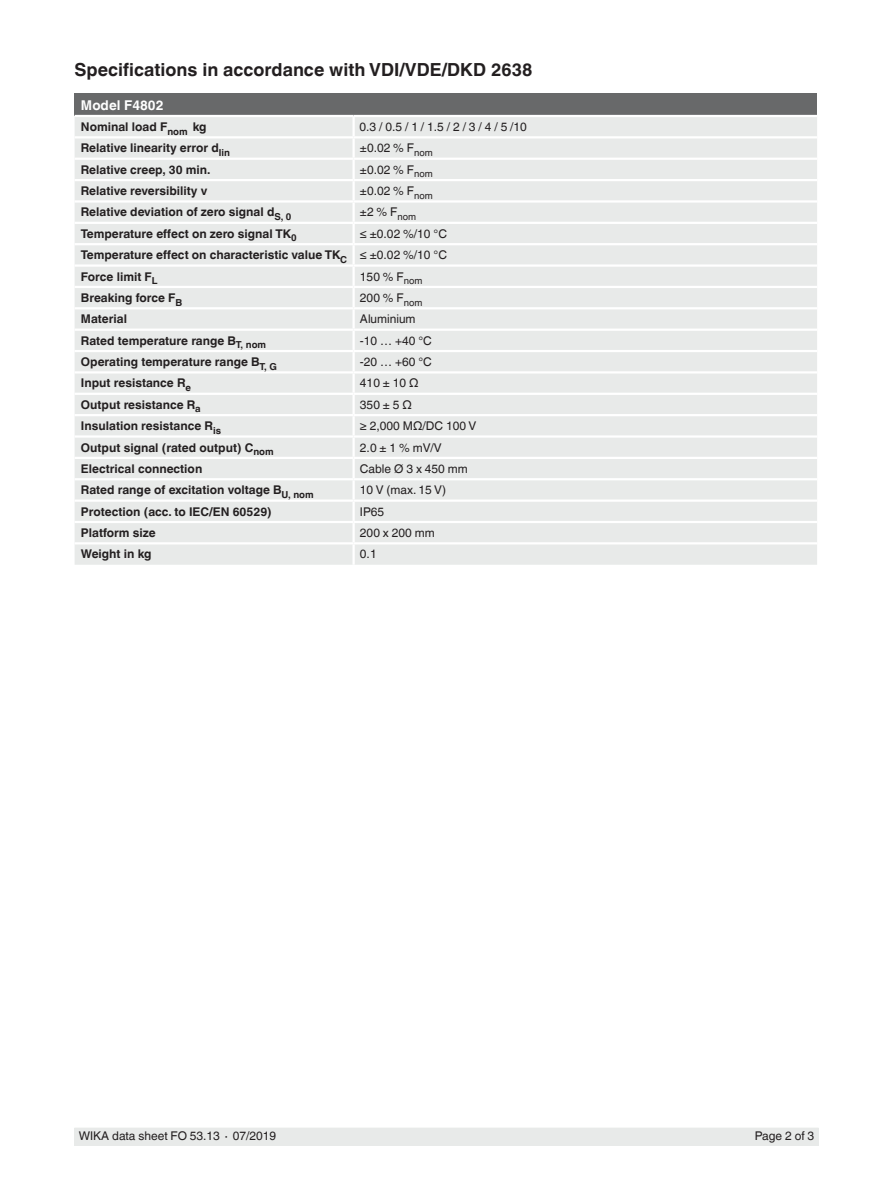
<style>
.page{position:relative;width:893px;height:1188px;background:#fff}
.page>*{position:absolute;margin:0;border:0;box-sizing:border-box;transform-origin:0 0}
.t1{font:700 18px "Helvetica World";color:#231f20}
.t2{font:700 13.5px "Helvetica World";color:#fff}
.t3{font:700 12px/21.3px "Helvetica World";color:#231f20;text-align:justify}
.t4{font:12px "Helvetica World";color:#231f20}
.s1{font-weight:400}
</style>
<div class="page">
<div style="left:74px;top:1128px;width:745px;height:17px;background:#e8eae9"></div>
<div style="left:75px;top:94px;width:742px;height:22px;background:#68696a"></div>
<div style="left:75px;top:117px;width:742px;height:448px;background:#e8eae9"></div>
<hr style="left:75px;top:115px;width:279px;height:2px;background:#fff">
<hr style="left:354px;top:115px;width:463px;height:2px;background:#fff">
<hr style="left:352px;top:117px;width:3px;height:19px;background:#fff">
<hr style="left:75px;top:136px;width:279px;height:2px;background:#fff">
<hr style="left:354px;top:136px;width:463px;height:2px;background:#fff">
<hr style="left:352px;top:138px;width:3px;height:20px;background:#fff">
<hr style="left:75px;top:158px;width:279px;height:2px;background:#fff">
<hr style="left:354px;top:158px;width:463px;height:2px;background:#fff">
<hr style="left:352px;top:160px;width:3px;height:19px;background:#fff">
<hr style="left:75px;top:179px;width:279px;height:2px;background:#fff">
<hr style="left:354px;top:179px;width:463px;height:2px;background:#fff">
<hr style="left:352px;top:181px;width:3px;height:19px;background:#fff">
<hr style="left:75px;top:200px;width:279px;height:3px;background:#fff">
<hr style="left:354px;top:200px;width:463px;height:3px;background:#fff">
<hr style="left:352px;top:203px;width:3px;height:19px;background:#fff">
<hr style="left:75px;top:222px;width:279px;height:2px;background:#fff">
<hr style="left:354px;top:222px;width:463px;height:2px;background:#fff">
<hr style="left:352px;top:224px;width:3px;height:19px;background:#fff">
<hr style="left:75px;top:243px;width:279px;height:2px;background:#fff">
<hr style="left:354px;top:243px;width:463px;height:2px;background:#fff">
<hr style="left:352px;top:245px;width:3px;height:19px;background:#fff">
<hr style="left:75px;top:264px;width:279px;height:3px;background:#fff">
<hr style="left:354px;top:264px;width:463px;height:3px;background:#fff">
<hr style="left:352px;top:267px;width:3px;height:19px;background:#fff">
<hr style="left:75px;top:286px;width:279px;height:2px;background:#fff">
<hr style="left:354px;top:286px;width:463px;height:2px;background:#fff">
<hr style="left:352px;top:288px;width:3px;height:19px;background:#fff">
<hr style="left:75px;top:307px;width:279px;height:2px;background:#fff">
<hr style="left:354px;top:307px;width:463px;height:2px;background:#fff">
<hr style="left:352px;top:309px;width:3px;height:20px;background:#fff">
<hr style="left:75px;top:329px;width:279px;height:2px;background:#fff">
<hr style="left:354px;top:329px;width:463px;height:2px;background:#fff">
<hr style="left:352px;top:331px;width:3px;height:19px;background:#fff">
<hr style="left:75px;top:350px;width:279px;height:2px;background:#fff">
<hr style="left:354px;top:350px;width:463px;height:2px;background:#fff">
<hr style="left:352px;top:352px;width:3px;height:19px;background:#fff">
<hr style="left:75px;top:371px;width:279px;height:3px;background:#fff">
<hr style="left:354px;top:371px;width:463px;height:3px;background:#fff">
<hr style="left:352px;top:374px;width:3px;height:19px;background:#fff">
<hr style="left:75px;top:393px;width:279px;height:2px;background:#fff">
<hr style="left:354px;top:393px;width:463px;height:2px;background:#fff">
<hr style="left:352px;top:395px;width:3px;height:19px;background:#fff">
<hr style="left:75px;top:414px;width:279px;height:2px;background:#fff">
<hr style="left:354px;top:414px;width:463px;height:2px;background:#fff">
<hr style="left:352px;top:416px;width:3px;height:19px;background:#fff">
<hr style="left:75px;top:435px;width:279px;height:3px;background:#fff">
<hr style="left:354px;top:435px;width:463px;height:3px;background:#fff">
<hr style="left:352px;top:438px;width:3px;height:19px;background:#fff">
<hr style="left:75px;top:457px;width:279px;height:2px;background:#fff">
<hr style="left:354px;top:457px;width:463px;height:2px;background:#fff">
<hr style="left:352px;top:459px;width:3px;height:19px;background:#fff">
<hr style="left:75px;top:478px;width:279px;height:2px;background:#fff">
<hr style="left:354px;top:478px;width:463px;height:2px;background:#fff">
<hr style="left:352px;top:480px;width:3px;height:20px;background:#fff">
<hr style="left:75px;top:500px;width:279px;height:2px;background:#fff">
<hr style="left:354px;top:500px;width:463px;height:2px;background:#fff">
<hr style="left:352px;top:502px;width:3px;height:19px;background:#fff">
<hr style="left:75px;top:521px;width:279px;height:2px;background:#fff">
<hr style="left:354px;top:521px;width:463px;height:2px;background:#fff">
<hr style="left:352px;top:523px;width:3px;height:19px;background:#fff">
<hr style="left:75px;top:542px;width:279px;height:2px;background:#fff">
<hr style="left:354px;top:542px;width:463px;height:2px;background:#fff">
<hr style="left:352px;top:544px;width:3px;height:21px;background:#fff">
<h1 class="t1" style="left:75px;top:60px;width:459px">Specifications in accordance with VDI/VDE/DKD 2638</h1>
<p class="t2" style="left:81px;top:97px;width:84px">Model F4802</p>
<p class="t3" style="left:81px;top:116px;width:127px">Nominal load F<sub>nom</sub> kg</p>
<p class="t4" style="left:360px;top:119px;width:169px">0.3 / 0.5 / 1 / 1.5 / 2 / 3 / 4 / 5 /10</p>
<p class="t3" style="left:81px;top:138px;width:151px">Relative linearity error d<sub>lin</sub></p>
<p class="t4" style="left:360px;top:141px;width:74px">±0.02 % F<sub>nom</sub></p>
<p class="t3" style="left:81px;top:159px;width:131px">Relative creep, 30 min.</p>
<p class="t4" style="left:360px;top:163px;width:74px">±0.02 % F<sub>nom</sub></p>
<p class="t3" style="left:81px;top:180px;width:128px">Relative reversibility v</p>
<p class="t4" style="left:360px;top:184px;width:74px">±0.02 % F<sub>nom</sub></p>
<p class="t3" style="left:81px;top:202px;width:212px">Relative deviation of zero signal d<sub>S,</sub> <sub>0</sub></p>
<p class="t4" style="left:360px;top:205px;width:58px">±2 % F<sub>nom</sub></p>
<p class="t3" style="left:81px;top:223px;width:217px">Temperature effect on zero signal TK<sub>0</sub></p>
<p class="t3" style="left:81px;top:223px;width:368px;text-indent:279px"><span class="s1">≤ ±0.02 %/10 °C </span>Temperature effect on characteristic value TK<sub>C</sub> <span class="s1">≤ ±0.02 %/10 °C </span>Force limit F<sub>L</sub></p>
<p class="t4" style="left:360px;top:269px;width:64px">150 % F<sub>nom</sub></p>
<p class="t3" style="left:81px;top:287px;width:103px">Breaking force F<sub>B</sub></p>
<p class="t4" style="left:360px;top:291px;width:64px">200 % F<sub>nom</sub></p>
<p class="t3" style="left:81px;top:309px;width:48px">Material</p>
<p class="t4" style="left:360px;top:312px;width:57px">Aluminium</p>
<p class="t3" style="left:81px;top:330px;width:187px">Rated temperature range B<sub>T,</sub> <sub>nom</sub></p>
<p class="t4" style="left:360px;top:334px;width:73px">-10 … +40 °C</p>
<p class="t3" style="left:81px;top:351px;width:197px">Operating temperature range B<sub>T,</sub> <sub>G</sub></p>
<p class="t4" style="left:360px;top:355px;width:73px">-20 … +60 °C</p>
<p class="t3" style="left:81px;top:373px;width:111px">Input resistance R<sub>e</sub></p>
<p class="t4" style="left:360px;top:376px;width:60px">410 ± 10 Ω</p>
<p class="t3" style="left:81px;top:394px;width:121px">Output resistance R<sub>a</sub></p>
<p class="t4" style="left:360px;top:398px;width:53px">350 ± 5 Ω</p>
<p class="t3" style="left:81px;top:415px;width:142px">Insulation resistance R<sub>is</sub></p>
<p class="t4" style="left:360px;top:419px;width:118px">≥ 2,000 MΩ/DC 100 V</p>
<p class="t3" style="left:81px;top:437px;width:194px">Output signal (rated output) C<sub>nom</sub></p>
<p class="t4" style="left:360px;top:440px;width:83px">2.0 ± 1 % mV/V</p>
<p class="t3" style="left:81px;top:458px;width:123px">Electrical connection</p>
<p class="t4" style="left:360px;top:462px;width:109px">Cable Ø 3 x 450 mm</p>
<p class="t3" style="left:81px;top:479px;width:234px">Rated range of excitation voltage B<sub>U,</sub> <sub>nom</sub></p>
<p class="t4" style="left:360px;top:483px;width:88px">10 V (max. 15 V)</p>
<p class="t3" style="left:81px;top:501px;width:192px">Protection (acc. to IEC/EN 60529)</p>
<p class="t4" style="left:360px;top:504px;width:26px">IP65</p>
<p class="t3" style="left:81px;top:522px;width:76px">Platform size</p>
<p class="t4" style="left:360px;top:526px;width:76px">200 x 200 mm</p>
<p class="t3" style="left:81px;top:544px;width:72px">Weight in kg</p>
<p class="t4" style="left:360px;top:547px;width:18px">0.1</p>
<p class="t4" style="left:79px;top:1129px;width:199px">WIKA data sheet FO 53.13 ∙ 07/2019</p>
<p class="t4" style="left:755px;top:1129px;width:61px">Page 2 of 3</p>
</div>
